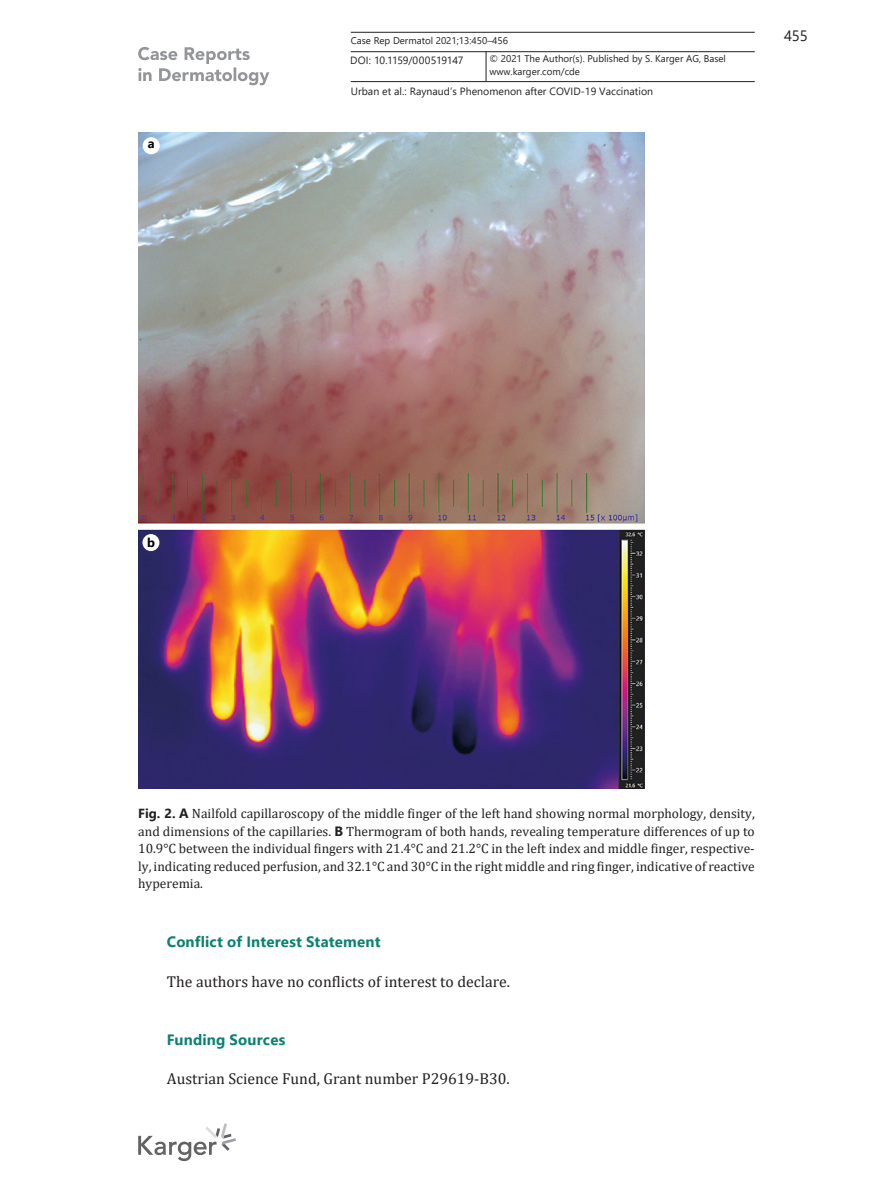
<style>
.page{position:relative;width:893px;height:1191px;background:#fff}
.page>*{position:absolute;margin:0;border:0;box-sizing:border-box;transform-origin:0 0}
.t1{font:15.75px "Cambria";color:#231f20}
.t2{font:700 15px "Segoe UI";letter-spacing:.01em;color:#0c8270}
.t3{font:15px "Segoe UI";color:#231f20}
.t4{font:13.5px/17.4px "Cambria";color:#231f20;text-align:justify}
.t5{font:700 12.75px "Segoe UI";color:#000}
.t6{font:10.5px "Segoe UI";letter-spacing:.005em;color:#231f20}
.t7{font:9.75px "Segoe UI";color:#231f20}
.s1{font-family:"Segoe UI";font-weight:700;font-size:13.2px}
.s2{font-family:"Segoe UI";font-weight:700}
</style>
<div class="page">
<svg style="left:138px;top:47px;width:131px;height:38px"></svg>
<hr style="left:351px;top:51px;width:404px;height:1px;background:#231f20">
<hr style="left:351px;top:81px;width:404px;height:1px;background:#231f20">
<hr style="left:351px;top:32px;width:404px;height:1px;background:#231f20">
<hr style="left:486px;top:51px;width:1px;height:30px;background:#231f20">
<svg style="left:138px;top:1123px;width:98px;height:38px"></svg>
<img style="left:138px;top:133px;width:506px;height:655px">
<div style="left:143px;top:137px;width:17px;height:17px;background:#fff;border-radius:50%"></div>
<div style="left:142px;top:534px;width:17px;height:17px;background:#fff;border-radius:50%"></div>
<p class="t5" style="left:148px;top:132px;width:8px">a</p>
<p class="t7" style="left:351px;top:31px;width:159px">Case Rep Dermatol 2021;13:450–456</p>
<p class="t6" style="left:350px;top:50px;width:115px">DOI: 10.1159/000519147</p>
<p class="t7" style="left:489px;top:50px;width:238px">© 2021 The Author(s). Published by S. Karger AG, Basel</p>
<p class="t7" style="left:489px;top:62px;width:92px">www.karger.com/cde</p>
<p class="t6" style="left:351px;top:81px;width:304px">Urban et al.: Raynaud’s Phenomenon after COVID-19 Vaccination</p>
<p class="t3" style="left:784px;top:22px;width:25px">455</p>
<p class="t5" style="left:147px;top:530px;width:9px">b</p>
<p class="t4" style="left:138px;top:805px;width:618px"><span class="s1">Fig. 2.</span> <span class="s2">A</span> Nailfold capillaroscopy of the middle finger of the left hand showing normal morphology, density, and dimensions of the capillaries. <span class="s2">B</span> Thermogram of both hands, revealing temperature differences of up to 10.9°C between the individual fingers with 21.4°C and 21.2°C in the left index and middle finger, respective&shy;ly, indicating reduced perfusion, and 32.1°C and 30°C in the right middle and ring finger, indicative of reactive hyperemia.</p>
<p class="t2" style="left:167px;top:928px;width:215px">Conflict of Interest Statement</p>
<p class="t1" style="left:167px;top:972px;width:345px">The authors have no conflicts of interest to declare.</p>
<p class="t2" style="left:167px;top:1025px;width:120px">Funding Sources</p>
<p class="t1" style="left:167px;top:1069px;width:344px">Austrian Science Fund, Grant number P29619‐B30.</p>
</div>
